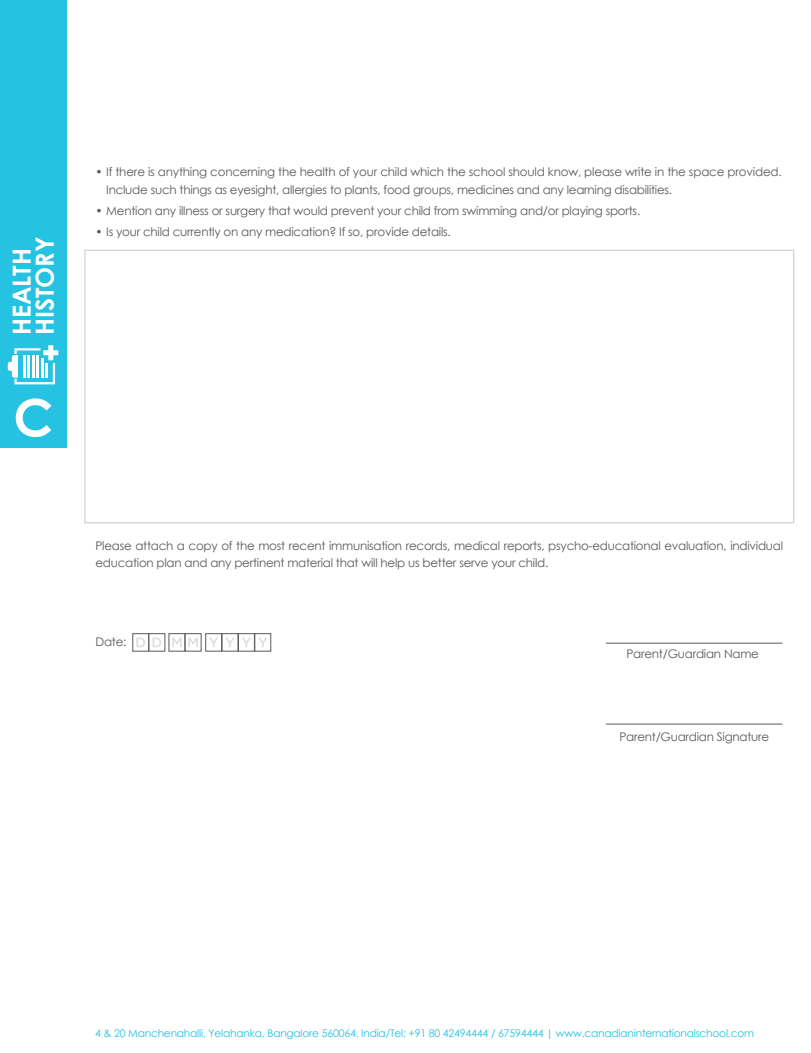
<style>
.page{position:relative;width:811px;height:1053px;background:#fff}
.page>*{position:absolute;margin:0;border:0;box-sizing:border-box;transform-origin:0 0}
.t1{font:700 25px/23.1px "Century Gothic";color:#fff}
.t2{font:11.88px/17.5px "Century Gothic";letter-spacing:-.02em;color:#58595b}
.t3{font:10.62px "Century Gothic";letter-spacing:-.02em;color:#25c2e1}
</style>
<div class="page">
<div style="left:0;top:0;width:66px;height:448px;background:#25c2e1"></div>
<svg style="left:16px;top:398px;width:35px;height:39px"></svg>
<div style="left:84px;top:249px;width:710px;height:274px;background:#fff;border:1px solid #d1d3d4"></div>
<hr style="left:606px;top:642px;width:176px;height:1px;background:#58595b">
<hr style="left:606px;top:723px;width:176px;height:1px;background:#58595b">
<div style="left:132px;top:633px;width:17px;height:18px;background:#fff;border:1px solid #58595b"></div>
<svg style="left:136px;top:637px;width:9px;height:10px"></svg>
<div style="left:149px;top:633px;width:16px;height:18px;background:#fff;border:1px solid #58595b"></div>
<svg style="left:153px;top:637px;width:8px;height:10px"></svg>
<div style="left:169px;top:633px;width:16px;height:18px;background:#fff;border:1px solid #58595b"></div>
<svg style="left:172px;top:637px;width:10px;height:10px"></svg>
<div style="left:185px;top:633px;width:16px;height:18px;background:#fff;border:1px solid #58595b"></div>
<svg style="left:188px;top:637px;width:10px;height:10px"></svg>
<div style="left:205px;top:633px;width:17px;height:18px;background:#fff;border:1px solid #58595b"></div>
<svg style="left:209px;top:637px;width:9px;height:10px"></svg>
<div style="left:222px;top:633px;width:16px;height:18px;background:#fff;border:1px solid #58595b"></div>
<svg style="left:226px;top:637px;width:8px;height:10px"></svg>
<div style="left:238px;top:633px;width:17px;height:18px;background:#fff;border:1px solid #58595b"></div>
<svg style="left:242px;top:637px;width:9px;height:10px"></svg>
<div style="left:254px;top:633px;width:17px;height:18px;background:#fff;border:1px solid #58595b"></div>
<svg style="left:258px;top:637px;width:9px;height:10px"></svg>
<svg style="left:8px;top:345px;width:50px;height:39px"></svg>
<h1 class="t1" style="left:9px;top:335px;width:100px;rotate:-90deg">HEALTH<br>HISTORY</h1>
<p class="t2" style="left:106px;top:163px;width:677px;text-indent:-11px">• If there is anything concerning the health of your child which the school should know, please write in the space provided.<br>Include such things as eyesight, allergies to plants, food groups, medicines and any learning disabilities.</p>
<p class="t2" style="left:95px;top:202px;width:546px">• Mention any illness or surgery that would prevent your child from swimming and/or playing sports.</p>
<p class="t2" style="left:95px;top:223px;width:357px">• Is your child currently on any medication? If so, provide details.</p>
<p class="t2" style="left:95px;top:536px;width:689px">Please attach a copy of the most recent immunisation records, medical reports, psycho-educational evaluation, individual education plan and any pertinent material that will help us better serve your child.</p>
<p class="t2" style="left:95px;top:633px;width:33px">Date:</p>
<p class="t2" style="left:626px;top:644px;width:134px">Parent/Guardian Name</p>
<p class="t2" style="left:619px;top:728px;width:151px">Parent/Guardian Signature</p>
<p class="t3" style="left:95px;top:1025px;width:660px">4 &amp; 20 Manchenahalli, Yelahanka, Bangalore 560064. India/Tel: +91 80 42494444 / 67594444 | www.canadianinternationalschool.com</p>
</div>
